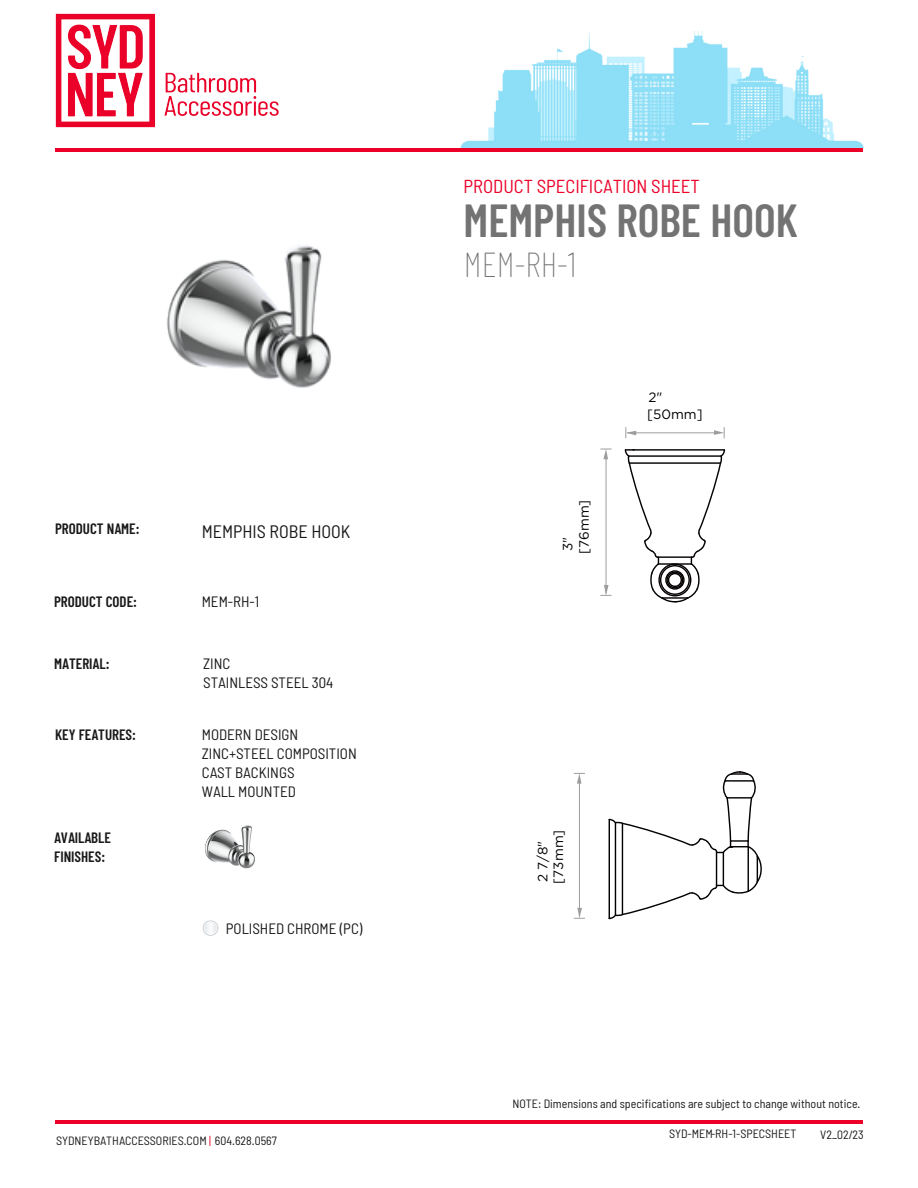
<style>
.page{position:relative;width:918px;height:1188px;background:#fff}
.page>*{position:absolute;margin:0;border:0;box-sizing:border-box;transform-origin:0 0}
.t1{font:600 46.35px "Barlow Condensed";color:#737373}
.t2{font:100 35.4px "Barlow Condensed";color:#737373}
.t3{font:semi-condensed 18.75px "Barlow";color:#ec0028}
.t4{font:semi-condensed 18px "Barlow";color:#181818}
.t5{font:semi-condensed 15px/19px "Barlow";color:#181818}
.t6{font:600 15px/19px "Barlow Condensed";color:#181818}
.t7{font:13.5px/15.9px "Gotham";color:#040000}
.t8{font:semi-condensed 12px "Barlow";color:#181818}
.s1{color:#ec0028}
</style>
<div class="page">
<hr style="left:55px;top:1120px;width:808px;height:4px;background:#ec0028">
<hr style="left:55px;top:148px;width:808px;height:3px;background:#ec0028">
<img style="left:460px;top:32px;width:404px;height:116px">
<img style="left:55px;top:13px;width:308px;height:375px">
<img style="left:202px;top:825px;width:53px;height:111px">
<svg style="left:608px;top:771px;width:154px;height:149px"></svg>
<svg style="left:624px;top:449px;width:102px;height:154px"></svg>
<hr style="left:628px;top:433px;width:87px;height:1px;background:#9d9d9f">
<svg style="left:714px;top:427px;width:11px;height:11px"></svg>
<svg style="left:626px;top:427px;width:10px;height:11px"></svg>
<hr style="left:606px;top:458px;width:1px;height:136px;background:#9d9d9f">
<svg style="left:600px;top:449px;width:12px;height:10px"></svg>
<svg style="left:600px;top:585px;width:12px;height:11px"></svg>
<hr style="left:579px;top:782px;width:1px;height:135px;background:#9d9d9f">
<svg style="left:574px;top:773px;width:11px;height:11px"></svg>
<svg style="left:574px;top:908px;width:11px;height:11px"></svg>
<p class="t6" style="left:55px;top:518px;width:86px">PRODUCT NAME:</p>
<h3 class="t4" style="left:202px;top:520px;width:150px">MEMPHIS ROBE HOOK</h3>
<p class="t6" style="left:54px;top:591px;width:84px">PRODUCT CODE:</p>
<p class="t5" style="left:202px;top:591px;width:59px">MEM-RH-1</p>
<p class="t6" style="left:54px;top:654px;width:57px">MATERIAL:</p>
<p class="t5" style="left:203px;top:654px;width:132px">ZINC<br>STAINLESS STEEL 304</p>
<p class="t6" style="left:55px;top:725px;width:82px">KEY FEATURES:</p>
<p class="t5" style="left:202px;top:725px;width:156px">MODERN DESIGN<br>ZINC+STEEL COMPOSITION<br>CAST BACKINGS<br>WALL MOUNTED</p>
<p class="t6" style="left:54px;top:828px;width:58px">AVAILABLE<br>FINISHES:</p>
<p class="t5" style="left:226px;top:918px;width:138px">POLISHED CHROME (PC)</p>
<p class="t8" style="left:56px;top:1134px;width:222px">SYDNEYBATHACCESSORIES.COM <span class="s1">|</span> 604.628.0567</p>
<h3 class="t3" style="left:464px;top:175px;width:238px">PRODUCT SPECIFICATION SHEET</h3>
<h1 class="t1" style="left:464px;top:191px;width:336px">MEMPHIS ROBE HOOK</h1>
<h2 class="t2" style="left:464px;top:239px;width:114px">MEM-RH-1</h2>
<p class="t7" style="left:559px;top:554px;width:56px;line-height:16.6px;rotate:-90deg">3" [76mm]</p>
<p class="t7" style="left:647px;top:388px;width:57px;line-height:17.4px">2" [50mm]</p>
<p class="t7" style="left:534px;top:884px;width:55px;rotate:-90deg">2 7/8" [73mm]</p>
<p class="t8" style="left:512px;top:1096px;width:350px">NOTE: Dimensions and specifications are subject to change without notice.</p>
<p class="t8" style="left:669px;top:1127px;width:129px">SYD-MEM-RH-1-SPECSHEET</p>
<p class="t8" style="left:820px;top:1127px;width:45px">V2_02/23</p>
</div>
